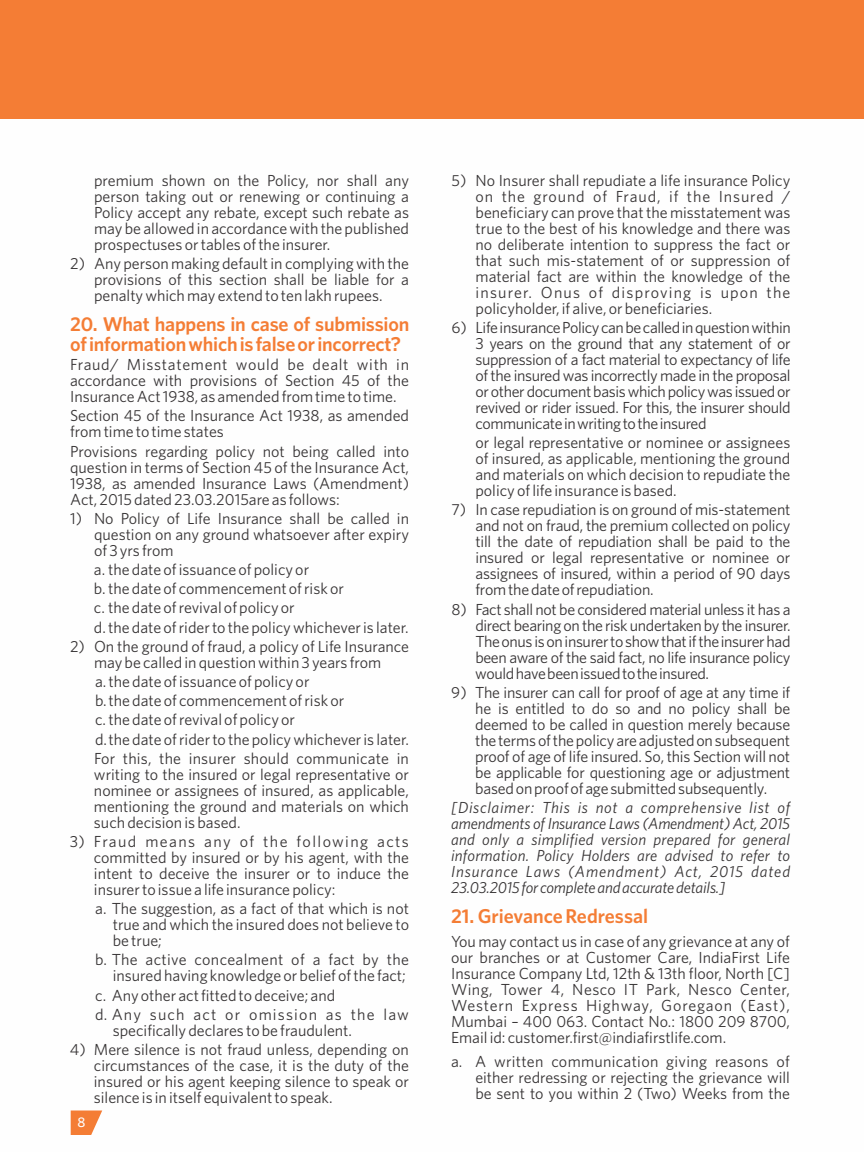
<style>
.page{position:relative;width:864px;height:1152px;background:#fff}
.page>*{position:absolute;margin:0;border:0;box-sizing:border-box;transform-origin:0 0}
.t1{font:600 20px/20px "Whitney";letter-spacing:-.01em;color:#f47d35}
.t2{font:16px/16px "Whitney";color:#373435;text-align:justify}
.t3{font:italic 16px/16px "Whitney";letter-spacing:-.01em;color:#373435;text-align:justify}
.t4{font:500 14px "Whitney";color:#fefefe}
</style>
<div class="page">
<div style="left:0;top:0;width:864px;height:119px;background:#f47d35"></div>
<svg style="left:71px;top:1111px;width:31px;height:24px"></svg>
<p class="t2" style="left:94px;top:174px;width:317px">premium shown on the Policy, nor shall any person taking out or renewing or continuing a Policy accept any rebate, except such rebate as may be allowed in accordance with the published prospectuses or tables of the insurer.</p>
<p class="t2" style="left:94px;top:257px;width:317px;text-indent:-24px">2) Any person making default in complying with the provisions of this section shall be liable for a penalty which may extend to ten lakh rupees.</p>
<p class="t1" style="left:70px;top:316px;width:341px">20. What happens in case of submission ofinformationwhichisfalseorincorrect?</p>
<p class="t2" style="left:70px;top:358px;width:341px">Fraud/ Misstatement would be dealt with in accordance with provisions of Section 45 of the Insurance Act 1938, as amended from time to time.</p>
<p class="t2" style="left:70px;top:409px;width:341px">Section 45 of the Insurance Act 1938, as amended from time to time states</p>
<p class="t2" style="left:70px;top:444px;width:341px">Provisions regarding policy not being called into question in terms of Section 45 of the Insurance Act, 1938, as amended Insurance Laws (Amendment)<br>Act, 2015 dated 23.03.2015are as follows:</p>
<p class="t2" style="left:94px;top:512px;width:317px;text-indent:-24px">1) No Policy of Life Insurance shall be called in question on any ground whatsoever after expiry of 3 yrs from</p>
<p class="t2" style="left:94px;top:561px;width:316px;line-height:19.2px;text-align:left">a. the date of issuance of policy or<br>b. the date of commencement of risk or<br>c. the date of revival of policy or<br>d. the date of rider to the policy whichever is later.</p>
<p class="t2" style="left:70px;top:640px;width:341px;text-align:center">2) On the ground of fraud, a policy of Life Insurance may be called in question within 3 years from</p>
<p class="t2" style="left:94px;top:673px;width:316px;line-height:19.2px;text-align:left">a. the date of issuance of policy or<br>b. the date of commencement of risk or<br>c. the date of revival of policy or<br>d. the date of rider to the policy whichever is later.<br>For this, the insurer should communicate in</p>
<p class="t2" style="left:94px;top:768px;width:317px">writing to the insured or legal representative or nominee or assignees of insured, as applicable, mentioning the ground and materials on which such decision is based.</p>
<p class="t2" style="left:94px;top:835px;width:317px;text-indent:-24px">3) Fraud means any of the following acts committed by insured or by his agent, with the intent to deceive the insurer or to induce the insurer to issue a life insurance policy:</p>
<p class="t2" style="left:113px;top:902px;width:298px;text-indent:-17px">a. The suggestion, as a fact of that which is not true and which the insured does not believe to be true;</p>
<p class="t2" style="left:95px;top:953px;width:315px;text-align:right">b. The active concealment of a fact by the insured having knowledge or belief of the fact;</p>
<p class="t2" style="left:95px;top:987px;width:315px;line-height:19.2px">c. Any other act fitted to deceive; and<br>d. Any such act or omission as the law</p>
<p class="t2" style="left:113px;top:1024px;width:241px">specifically declares to be fraudulent.</p>
<p class="t2" style="left:94px;top:1043px;width:317px;text-indent:-24px">4) Mere silence is not fraud unless, depending on circumstances of the case, it is the duty of the insured or his agent keeping silence to speak or silence is in itself equivalent to speak.</p>
<p class="t4" style="left:78px;top:1117px;width:9px">8</p>
<p class="t2" style="left:476px;top:174px;width:316px;text-indent:-24px">5) No Insurer shall repudiate a life insurance Policy on the ground of Fraud, if the Insured / beneficiary can prove that the misstatement was true to the best of his knowledge and there was no deliberate intention to suppress the fact or that such mis-statement of or suppression of material fact are within the knowledge of the insurer. Onus of disproving is upon the policyholder, if alive, or beneficiaries.</p>
<p class="t2" style="left:475px;top:321px;width:317px;text-indent:-24px">6) LifeinsurancePolicycanbecalledinquestionwithin 3 years on the ground that any statement of or suppression of a fact material to expectancy of life of the insured was incorrectly made in the proposal orotherdocumentbasiswhichpolicywas issuedor revived or rider issued. For this, the insurer should communicateinwritingtotheinsured</p>
<p class="t2" style="left:475px;top:436px;width:316px">or legal representative or nominee or assignees of insured, as applicable, mentioning the ground and materials on which decision to repudiate the policy of life insurance is based.</p>
<p class="t2" style="left:475px;top:503px;width:317px;text-indent:-24px">7) In case repudiation is on ground of mis-statement and not on fraud, the premium collected on policy till the date of repudiation shall be paid to the insured or legal representative or nominee or assignees of insured, within a period of 90 days fromthedateofrepudiation.</p>
<p class="t2" style="left:475px;top:602px;width:317px;text-indent:-24px">8) Fact shall not be considered material unless it has a direct bearing on the risk undertaken by the insurer.<br>Theonus isoninsurertoshowthatiftheinsurerhad been aware of the said fact, no life insurance policy wouldhavebeenissuedtotheinsured.</p>
<p class="t2" style="left:475px;top:686px;width:317px;text-indent:-24px">9) The insurer can call for proof of age at any time if he is entitled to do so and no policy shall be deemed to be called in question merely because thetermsofthepolicyareadjustedonsubsequent proof of age of life insured. So, this Section will not be applicable for questioning age or adjustment basedonproofofagesubmittedsubsequently.</p>
<p class="t3" style="left:451px;top:801px;width:341px">[Disclaimer: This is not a comprehensive list of amendments of Insurance Laws (Amendment) Act, 2015 and only a simplified version prepared for general information. Policy Holders are advised to refer to Insurance Laws (Amendment) Act, 2015 dated 23.03.2015for completeandaccuratedetails.]</p>
<p class="t1" style="left:451px;top:908px;width:199px">21. Grievance Redressal</p>
<p class="t2" style="left:451px;top:935px;width:340px">You may contact us in case of any grievance at any of our branches or at Customer Care, IndiaFirst Life Insurance Company Ltd, 12th &amp; 13th floor, North [C] Wing, Tower 4, Nesco IT Park, Nesco Center, Western Express Highway, Goregaon (East), Mumbai – 400 063. Contact No.: 1800 209 8700, Email id: customer.first@indiafirstlife.com.</p>
<p class="t2" style="left:475px;top:1055px;width:316px;text-indent:-24px">a. A written communication giving reasons of either redressing or rejecting the grievance will be sent to you within 2 (Two) Weeks from the</p>
</div>
